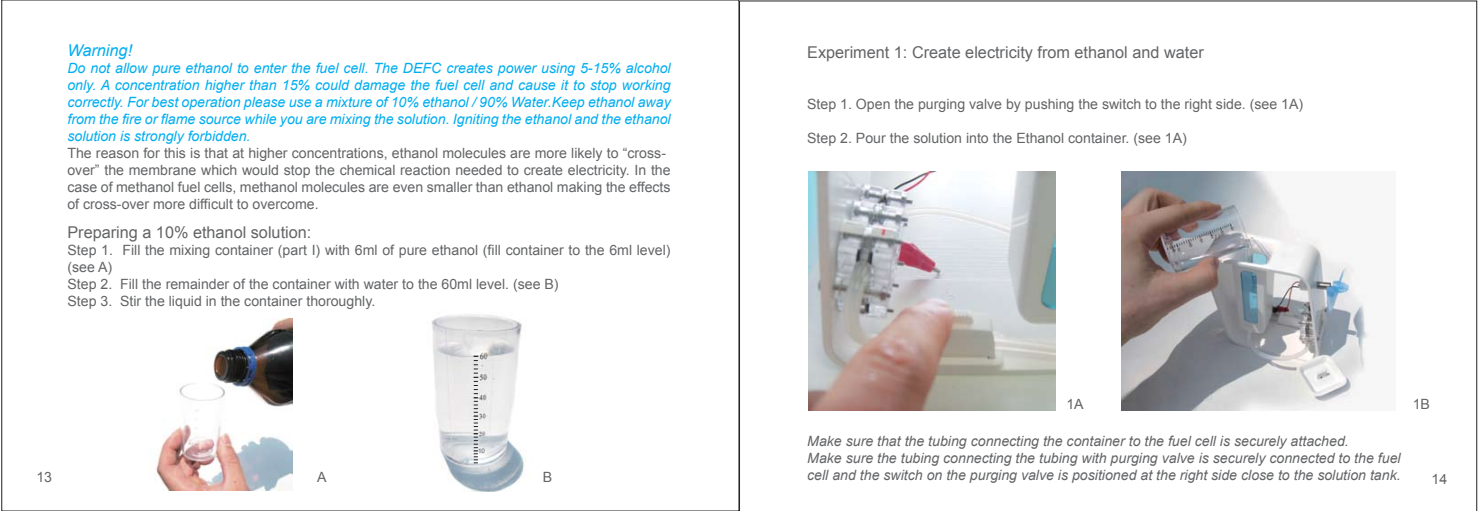
<style>
.page{position:relative;width:1478px;height:511px;background:#fff}
.page>*{position:absolute;margin:0;border:0;box-sizing:border-box;transform-origin:0 0}
.t1{font:16.25px "Arial";color:#636466}
.t2{font:italic 16.25px "Arial";color:#00adef}
.t3{font:italic 14.12px/17px "Arial";color:#00adef}
.t4{font:14.12px/17px "Arial";color:#636466}
.t5{font:italic 14.12px/17px "Arial";color:#636466}
.t6{font:6.25px "Arial";color:#535b5f}
.s1{font-style:normal;color:#636466}
</style>
<div class="page">
<img style="left:155px;top:318px;width:138px;height:172px">
<img style="left:431px;top:314px;width:93px;height:176px">
<svg style="left:474px;top:356px;width:8px;height:107px"></svg>
<svg style="left:739px;top:1px;width:737px;height:509px"></svg>
<img style="left:808px;top:171px;width:247px;height:238px">
<img style="left:1121px;top:172px;width:274px;height:237px">
<p class="t2" style="left:67px;top:40px;width:66px">Warning!</p>
<p class="t3" style="left:67px;top:60px;width:605px">Do not allow pure ethanol to enter the fuel cell. The DEFC creates power using 5-15% alcohol only. A concentration higher than 15% could damage the fuel cell and cause it to stop working correctly. For best operation please use a mixture of 10% ethanol / 90% Water.Keep ethanol away from the fire or flame source while you are mixing the solution. Igniting the ethanol and the ethanol solution is strongly forbidden.<br><span class="s1">The reason for this is that at higher concentrations, ethanol molecules are more likely to “cross&shy;over” the membrane which would stop the chemical reaction needed to create electricity. In the case of methanol fuel cells, methanol molecules are even smaller than ethanol making the effects of cross-over more difficult to overcome.</span></p>
<p class="t1" style="left:67px;top:221px;width:245px">Preparing a 10% ethanol solution:</p>
<p class="t4" style="left:67px;top:241px;width:605px">Step 1. Fill the mixing container (part I) with 6ml of pure ethanol (fill container to the 6ml level) (see A)<br>Step 2. Fill the remainder of the container with water to the 60ml level. (see B)<br>Step 3. Stir the liquid in the container thoroughly.</p>
<p class="t4" style="left:36px;top:468px;width:17px">13</p>
<p class="t6" style="left:478px;top:446px;width:9px">10</p>
<p class="t4" style="left:317px;top:468px;width:11px">A</p>
<p class="t4" style="left:543px;top:468px;width:11px">B</p>
<p class="t1" style="left:807px;top:41px;width:398px">Experiment 1: Create electricity from ethanol and water</p>
<p class="t4" style="left:807px;top:95px;width:497px">Step 1. Open the purging valve by pushing the switch to the right side. (see 1A)</p>
<p class="t4" style="left:807px;top:129px;width:381px">Step 2. Pour the solution into the Ethanol container. (see 1A)</p>
<p class="t4" style="left:1066px;top:395px;width:19px">1A</p>
<p class="t4" style="left:1412px;top:395px;width:19px">1B</p>
<p class="t5" style="left:807px;top:432px;width:595px">Make sure that the tubing connecting the container to the fuel cell is securely attached.<br>Make sure the tubing connecting the tubing with purging valve is securely connected to the fuel cell and the switch on the purging valve is positioned at the right side close to the solution tank.</p>
<p class="t4" style="left:1431px;top:470px;width:17px">14</p>
</div>
